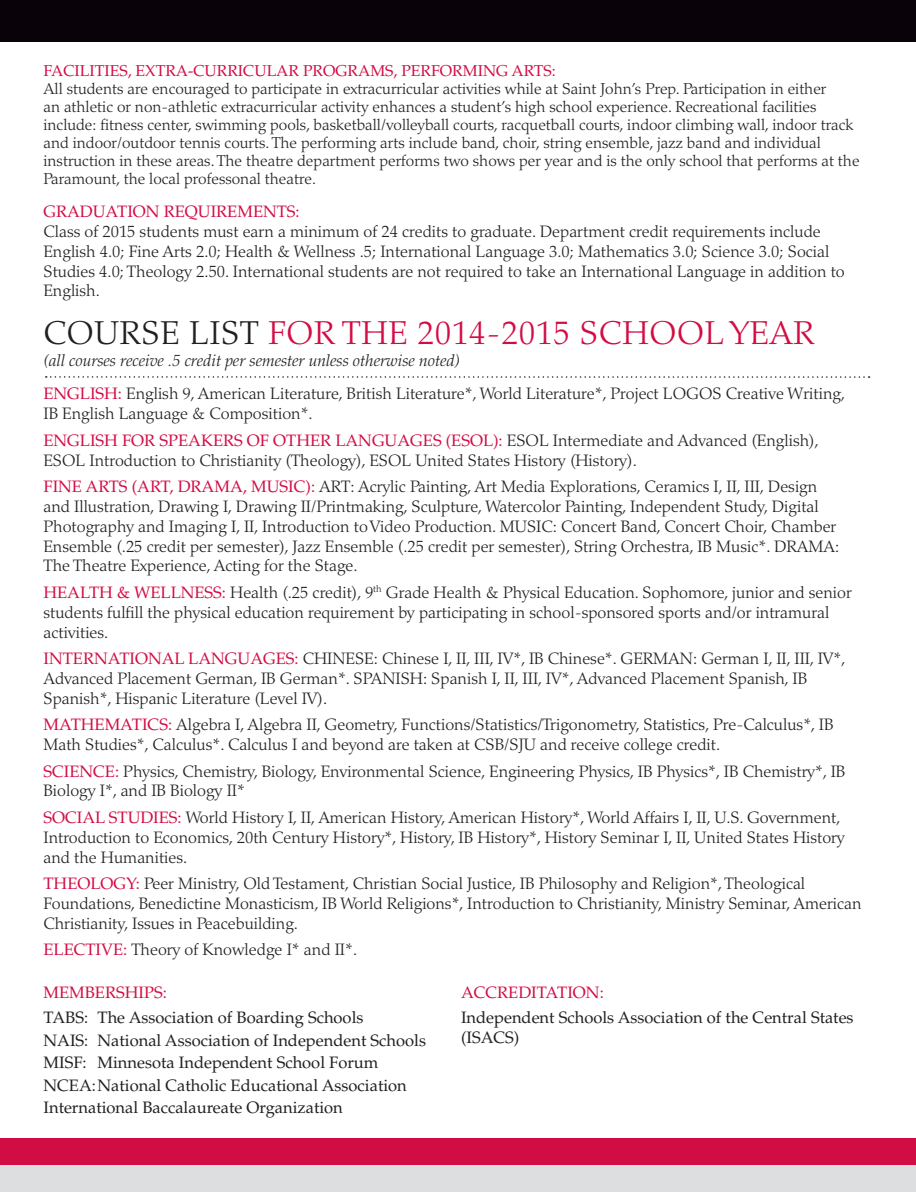
<style>
.page{position:relative;width:916px;height:1192px;background:#fff}
.page>*{position:absolute;margin:0;border:0;box-sizing:border-box;transform-origin:0 0}
.t1{font:300 33px "Palatino";letter-spacing:.025em;color:#d20d44}
.t2{font:300 16.5px/19.8px "Palatino";color:#231f20}
.t3{font:16.5px/22.5px "Palatino";color:#231f20}
.t4{font:16.5px "Palatino";color:#d20d44}
.t5{font:300 15.75px/18px "Palatino";color:#231f20}
.t6{font:15.75px "Palatino";color:#d20d44}
.s1{color:#231f20}
.s2{font-style:italic}
.s3{font-weight:400;color:#d20d44}
</style>
<div class="page">
<div style="left:0;top:1164px;width:915px;height:28px;background:#dddee0"></div>
<div style="left:0;top:1138px;width:915px;height:26px;background:#d20d44"></div>
<svg style="left:46px;top:376px;width:823px;height:2px"></svg>
<div style="left:0;top:0;width:915px;height:41px;background:#090208"></div>
<p class="t6" style="left:43px;top:61px;width:513px">FACILITIES, EXTRA-CURRICULAR PROGRAMS, PERFORMING ARTS:</p>
<p class="t5" style="left:43px;top:80px;width:817px">All students are encouraged to participate in extracurricular activities while at Saint John’s Prep. Participation in either<br>an athletic or non-athletic extracurricular activity enhances a student’s high school experience. Recreational facilities include: fitness center, swimming pools, basketball/volleyball courts, racquetball courts, indoor climbing wall, indoor track and indoor/outdoor tennis courts. The performing arts include band, choir, string ensemble, jazz band and individual instruction in these areas. The theatre department performs two shows per year and is the only school that performs at the Paramount, the local professonal theatre.</p>
<p class="t4" style="left:43px;top:202px;width:258px">GRADUATION REQUIREMENTS:</p>
<p class="t2" style="left:43px;top:222px;width:802px">Class of 2015 students must earn a minimum of 24 credits to graduate. Department credit requirements include English 4.0; Fine Arts 2.0; Health &amp; Wellness .5; International Language 3.0; Mathematics 3.0; Science 3.0; Social Studies 4.0; Theology 2.50. International students are not required to take an International Language in addition to English.</p>
<h1 class="t1" style="left:43px;top:313px;width:772px"><span class="s1">COURSE LIST</span> FOR THE 2014-2015 SCHOOL YEAR</h1>
<p class="t2" style="left:43px;top:344px;width:802px;line-height:33.3px"><span class="s2">(all courses receive .5 credit per semester unless otherwise noted)<br></span><span class="s3">ENGLISH:</span> English 9, American Literature, British Literature*, World Literature*, Project LOGOS Creative Writing,</p>
<p class="t2" style="left:43px;top:401px;width:776px;line-height:26.5px">IB English Language &amp; Composition*.<br><span class="s3">ENGLISH FOR SPEAKERS OF OTHER LANGUAGES (ESOL):</span> ESOL Intermediate and Advanced (English),</p>
<p class="t2" style="left:43px;top:447px;width:775px;line-height:26.5px">ESOL Introduction to Christianity (Theology), ESOL United States History (History).<br><span class="s3">FINE ARTS (ART, DRAMA, MUSIC):</span> ART: Acrylic Painting, Art Media Explorations, Ceramics I, II, III, Design</p>
<p class="t2" style="left:43px;top:497px;width:797px">and Illustration, Drawing I, Drawing II/Printmaking, Sculpture, Watercolor Painting, Independent Study, Digital Photography and Imaging I, II, Introduction to Video Production. MUSIC: Concert Band, Concert Choir, Chamber Ensemble (.25 credit per semester), Jazz Ensemble (.25 credit per semester), String Orchestra, IB Music*. DRAMA:<br>The Theatre Experience, Acting for the Stage.</p>
<p class="t2" style="left:43px;top:583px;width:809px"><span class="s3">HEALTH &amp; WELLNESS:</span> Health (.25 credit), 9<sup>th</sup> Grade Health &amp; Physical Education. Sophomore, junior and senior students fulfill the physical education requirement by participating in school-sponsored sports and/or intramural activities.</p>
<p class="t2" style="left:43px;top:649px;width:803px"><span class="s3">INTERNATIONAL LANGUAGES:</span> CHINESE: Chinese I, II, III, IV*, IB Chinese*. GERMAN: German I, II, III, IV*,<br>Advanced Placement German, IB German*. SPANISH: Spanish I, II, III, IV*, Advanced Placement Spanish, IB<br>Spanish*, Hispanic Literature (Level IV).</p>
<p class="t2" style="left:43px;top:715px;width:791px"><span class="s3">MATHEMATICS:</span> Algebra I, Algebra II, Geometry, Functions/Statistics/Trigonometry, Statistics, Pre-Calculus*, IB<br>Math Studies*, Calculus*. Calculus I and beyond are taken at CSB/SJU and receive college credit.</p>
<p class="t2" style="left:43px;top:761px;width:803px"><span class="s3">SCIENCE:</span> Physics, Chemistry, Biology, Environmental Science, Engineering Physics, IB Physics*, IB Chemistry*, IB<br>Biology I*, and IB Biology II*</p>
<p class="t2" style="left:43px;top:808px;width:802px"><span class="s3">SOCIAL STUDIES:</span> World History I, II, American History, American History*, World Affairs I, II, U.S. Government,<br>Introduction to Economics, 20th Century History*, History, IB History*, History Seminar I, II, United States History and the Humanities.</p>
<p class="t2" style="left:43px;top:874px;width:819px"><span class="s3">THEOLOGY:</span> Peer Ministry, Old Testament, Christian Social Justice, IB Philosophy and Religion*, Theological<br>Foundations, Benedictine Monasticism, IB World Religions*, Introduction to Christianity, Ministry Seminar, American<br>Christianity, Issues in Peacebuilding.</p>
<p class="t2" style="left:43px;top:940px;width:315px"><span class="s3">ELECTIVE:</span> Theory of Knowledge I* and II*.</p>
<p class="t4" style="left:43px;top:983px;width:125px">MEMBERSHIPS:</p>
<p class="t3" style="left:43px;top:1006px;width:384px">TABS: The Association of Boarding Schools<br>NAIS: National Association of Independent Schools MISF: Minnesota Independent School Forum NCEA:National Catholic Educational Association International Baccalaureate Organization</p>
<p class="t4" style="left:461px;top:983px;width:144px">ACCREDITATION:</p>
<p class="t3" style="left:461px;top:1008px;width:394px;line-height:19.8px">Independent Schools Association of the Central States (ISACS)</p>
</div>
